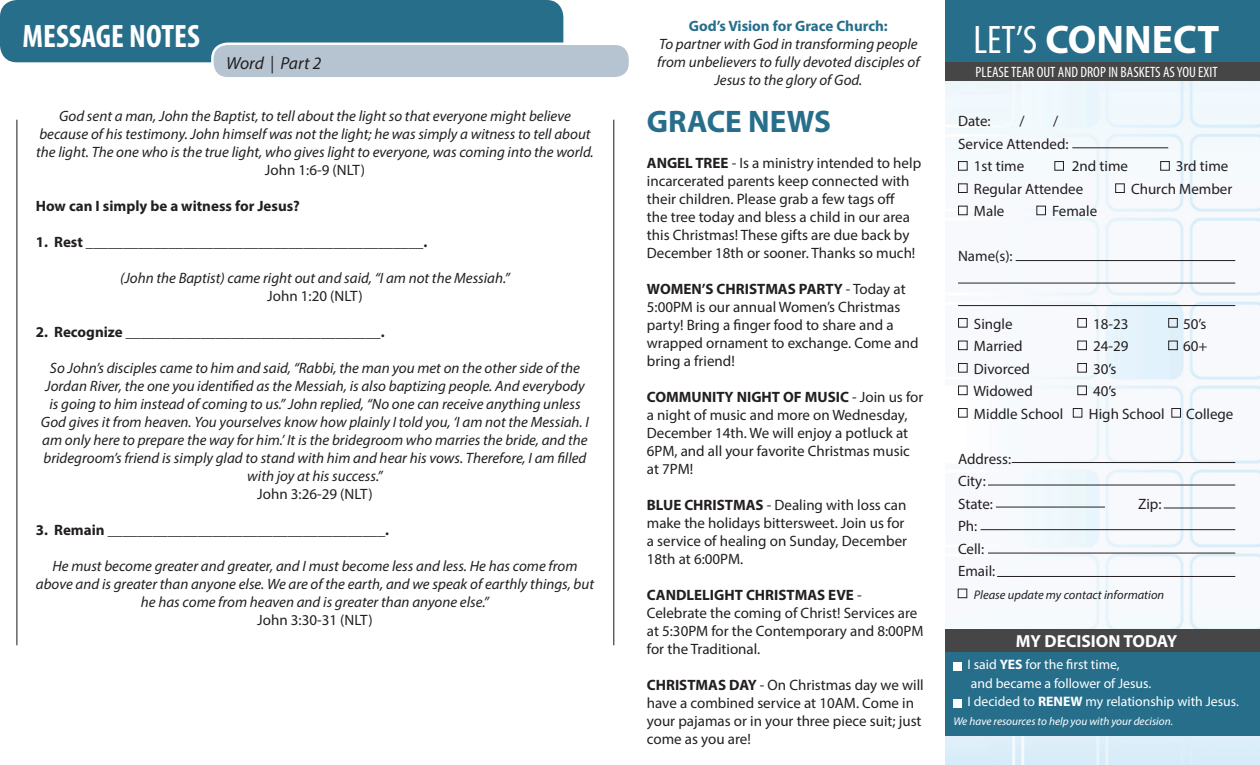
<style>
.page{position:relative;width:1260px;height:765px;background:#fff}
.page>*{position:absolute;margin:0;border:0;box-sizing:border-box;transform-origin:0 0}
.t1{font:700 40px "Myriad Pro";color:#fff}
.t2{font:700 condensed 32.5px "Myriad Pro";color:#fff}
.t3{font:700 31.25px "Myriad Pro";color:#276e8b}
.t4{font:700 17.5px "Myriad Pro";color:#fff}
.t5{font:italic 17.5px "Myriad Pro";letter-spacing:-.005em;color:#231f20}
.t6{font:15px/18px "Myriad Pro";color:#231f20}
.t7{font:italic 15px/18px "Myriad Pro";color:#231f20;text-align:center}
.t8{font:700 15px "Myriad Pro";color:#231f20}
.t9{font:condensed 15px "Myriad Pro";color:#fff}
.t10{font:700 15px "Myriad Pro";color:#276e8b}
.t11{font:13.75px "Myriad Pro";color:#fff}
.t12{font:italic 12.5px "Myriad Pro";color:#231f20}
.t13{font:italic 11.25px "Myriad Pro";color:#fff}
.s1{font-weight:700}
.s2{font-weight:400;font-stretch:condensed}
</style>
<div class="page">
<img style="left:945px;top:80px;width:315px;height:685px">
<div style="left:945px;top:0;width:315px;height:62px;background:#276e8b"></div>
<div style="left:945px;top:62px;width:315px;height:18px;background:#464647"></div>
<hr style="left:1016px;top:260px;width:219px;height:1px;background:#231f20">
<hr style="left:958px;top:283px;width:277px;height:1px;background:#231f20">
<hr style="left:958px;top:305px;width:277px;height:1px;background:#231f20">
<div style="left:958px;top:183px;width:10px;height:10px;border:1px solid #231f20"></div>
<div style="left:958px;top:341px;width:10px;height:9px;border:1px solid #231f20"></div>
<div style="left:1077px;top:341px;width:10px;height:9px;border:1px solid #231f20"></div>
<div style="left:1168px;top:341px;width:10px;height:9px;border:1px solid #231f20"></div>
<div style="left:1115px;top:183px;width:10px;height:10px;border:1px solid #231f20"></div>
<div style="left:958px;top:206px;width:10px;height:9px;border:1px solid #231f20"></div>
<div style="left:958px;top:363px;width:10px;height:10px;border:1px solid #231f20"></div>
<div style="left:1077px;top:363px;width:10px;height:10px;border:1px solid #231f20"></div>
<div style="left:958px;top:386px;width:10px;height:9px;border:1px solid #231f20"></div>
<div style="left:958px;top:408px;width:10px;height:10px;border:1px solid #231f20"></div>
<div style="left:958px;top:589px;width:9px;height:9px;border:1px solid #231f20"></div>
<div style="left:1073px;top:408px;width:9px;height:10px;border:1px solid #231f20"></div>
<div style="left:1171px;top:408px;width:10px;height:10px;border:1px solid #231f20"></div>
<div style="left:1077px;top:386px;width:10px;height:9px;border:1px solid #231f20"></div>
<div style="left:1036px;top:206px;width:10px;height:9px;border:1px solid #231f20"></div>
<div style="left:958px;top:161px;width:10px;height:10px;border:1px solid #231f20"></div>
<div style="left:958px;top:318px;width:10px;height:10px;border:1px solid #231f20"></div>
<div style="left:1077px;top:318px;width:10px;height:10px;border:1px solid #231f20"></div>
<div style="left:1168px;top:318px;width:10px;height:10px;border:1px solid #231f20"></div>
<div style="left:1054px;top:161px;width:10px;height:10px;border:1px solid #231f20"></div>
<div style="left:1160px;top:161px;width:10px;height:10px;border:1px solid #231f20"></div>
<hr style="left:1072px;top:147px;width:96px;height:1px;background:#231f20">
<hr style="left:1012px;top:462px;width:223px;height:1px;background:#231f20">
<hr style="left:988px;top:485px;width:247px;height:1px;background:#231f20">
<hr style="left:996px;top:507px;width:109px;height:1px;background:#231f20">
<hr style="left:1164px;top:508px;width:71px;height:1px;background:#231f20">
<hr style="left:981px;top:529px;width:254px;height:1px;background:#231f20">
<hr style="left:988px;top:553px;width:247px;height:1px;background:#231f20">
<hr style="left:997px;top:576px;width:238px;height:1px;background:#231f20">
<div style="left:945px;top:652px;width:315px;height:84px;background:#276e8b"></div>
<div style="left:945px;top:629px;width:315px;height:23px;background:#464647"></div>
<div style="left:953px;top:662px;width:9px;height:9px;background:#fff"></div>
<div style="left:953px;top:699px;width:9px;height:9px;background:#fff"></div>
<div style="left:0;top:0;width:563px;height:62px;background:#276e8b;border-radius:17px"></div>
<div style="left:212px;top:44px;width:418px;height:34px;background:#b6c4d1;border-radius:15px"></div>
<div style="left:211px;top:43px;width:420px;height:37px;border:2px solid #fff;border-radius:15px"></div>
<hr style="left:16px;top:120px;width:2px;height:525px;background:#464647">
<hr style="left:613px;top:120px;width:1px;height:525px;background:#464647">
<p class="t2" style="left:22px;top:16px;width:179px">MESSAGE NOTES</p>
<p class="t5" style="left:226px;top:52px;width:97px">Word | Part 2</p>
<p class="t7" style="left:36px;top:107px;width:559px">God sent a man, John the Baptist, to tell about the light so that everyone might believe because of his testimony. John himself was not the light; he was simply a witness to tell about the light. The one who is the true light, who gives light to everyone, was coming into the world.</p>
<p class="t6" style="left:265px;top:161px;width:102px">John 1:6-9 (NLT)</p>
<p class="t8" style="left:36px;top:197px;width:266px">How can I simply be a witness for Jesus?</p>
<p class="t8" style="left:36px;top:233px;width:393px">1. Rest _____________________________________________.</p>
<p class="t7" style="left:120px;top:269px;width:391px">(John the Baptist) came right out and said, “I am not the Messiah.”</p>
<p class="t6" style="left:267px;top:287px;width:97px">John 1:20 (NLT)</p>
<p class="t8" style="left:36px;top:323px;width:350px">2. Recognize __________________________________.</p>
<p class="t7" style="left:41px;top:359px;width:550px">So John’s disciples came to him and said, “Rabbi, the man you met on the other side of the Jordan River, the one you identified as the Messiah, is also baptizing people. And everybody is going to him instead of coming to us.” John replied, “No one can receive anything unless God gives it from heaven. You yourselves know how plainly I told you, ‘I am not the Messiah. I am only here to prepare the way for him.’ It is the bridegroom who marries the bride, and the bridegroom’s friend is simply glad to stand with him and hear his vows. Therefore, I am filled with joy at his success.”</p>
<p class="t6" style="left:257px;top:485px;width:117px">John 3:26-29 (NLT)</p>
<p class="t8" style="left:36px;top:521px;width:355px">3. Remain _____________________________________.</p>
<p class="t7" style="left:36px;top:557px;width:560px">He must become greater and greater, and I must become less and less. He has come from above and is greater than anyone else. We are of the earth, and we speak of earthly things, but he has come from heaven and is greater than anyone else.”</p>
<p class="t6" style="left:257px;top:611px;width:117px">John 3:30-31 (NLT)</p>
<p class="t10" style="left:689px;top:16px;width:200px">God’s Vision for Grace Church:</p>
<p class="t7" style="left:657px;top:35px;width:264px">To partner with God in transforming people from unbelievers to fully devoted disciples of<br>Jesus to the glory of God.</p>
<p class="t3" style="left:647px;top:101px;width:186px">GRACE NEWS</p>
<p class="t6" style="left:647px;top:154px;width:276px"><span class="s1">ANGEL TREE</span> - Is a ministry intended to help incarcerated parents keep connected with their children. Please grab a few tags off<br>the tree today and bless a child in our area this Christmas! These gifts are due back by December 18th or sooner. Thanks so much!</p>
<p class="t6" style="left:647px;top:280px;width:273px"><span class="s1">WOMEN’S CHRISTMAS PARTY</span> - Today at 5:00PM is our annual Women’s Christmas party! Bring a finger food to share and a wrapped ornament to exchange. Come and bring a friend!</p>
<p class="t6" style="left:647px;top:388px;width:278px"><span class="s1">COMMUNITY NIGHT OF MUSIC</span> - Join us for a night of music and more on Wednesday,<br>December 14th. We will enjoy a potluck at<br>6PM, and all your favorite Christmas music at 7PM!</p>
<p class="t6" style="left:647px;top:496px;width:262px"><span class="s1">BLUE CHRISTMAS</span> - Dealing with loss can make the holidays bittersweet. Join us for a service of healing on Sunday, December 18th at 6:00PM.</p>
<p class="t6" style="left:647px;top:586px;width:278px"><span class="s1">CANDLELIGHT CHRISTMAS EVE</span> - Celebrate the coming of Christ! Services are at 5:30PM for the Contemporary and 8:00PM for the Traditional.</p>
<p class="t6" style="left:647px;top:676px;width:278px"><span class="s1">CHRISTMAS DAY</span> - On Christmas day we will have a combined service at 10AM. Come in your pajamas or in your three piece suit; just come as you are!</p>
<p class="t1" style="left:973px;top:14px;width:247px"><span class="s2">LET’S</span> CONNECT</p>
<p class="t9" style="left:976px;top:63px;width:244px">PLEASE TEAR OUT AND DROP IN BASKETS AS YOU EXIT</p>
<p class="t6" style="left:958px;top:112px;width:34px">Date:</p>
<p class="t6" style="left:1019px;top:112px;width:7px">/</p>
<p class="t6" style="left:1053px;top:112px;width:7px">/</p>
<p class="t6" style="left:958px;top:135px;width:112px">Service Attended:</p>
<p class="t6" style="left:974px;top:157px;width:52px">1st time</p>
<p class="t6" style="left:1072px;top:157px;width:58px">2nd time</p>
<p class="t6" style="left:1176px;top:157px;width:54px">3rd time</p>
<p class="t6" style="left:974px;top:180px;width:111px">Regular Attendee</p>
<p class="t6" style="left:1131px;top:180px;width:103px">Church Member</p>
<p class="t6" style="left:974px;top:202px;width:32px">Male</p>
<p class="t6" style="left:1052px;top:202px;width:47px">Female</p>
<p class="t6" style="left:958px;top:247px;width:56px">Name(s):</p>
<p class="t6" style="left:974px;top:315px;width:40px">Single</p>
<p class="t6" style="left:1093px;top:315px;width:37px">18-23</p>
<p class="t6" style="left:1183px;top:315px;width:25px">50’s</p>
<p class="t6" style="left:974px;top:337px;width:50px">Married</p>
<p class="t6" style="left:1093px;top:337px;width:37px">24-29</p>
<p class="t6" style="left:1183px;top:337px;width:26px">60+</p>
<p class="t6" style="left:974px;top:360px;width:58px">Divorced</p>
<p class="t6" style="left:1093px;top:360px;width:25px">30’s</p>
<p class="t6" style="left:973px;top:382px;width:61px">Widowed</p>
<p class="t6" style="left:1093px;top:382px;width:25px">40’s</p>
<p class="t6" style="left:974px;top:405px;width:91px">Middle School</p>
<p class="t6" style="left:1089px;top:405px;width:77px">High School</p>
<p class="t6" style="left:1186px;top:405px;width:49px">College</p>
<p class="t6" style="left:958px;top:450px;width:55px">Address:</p>
<p class="t6" style="left:958px;top:472px;width:29px">City:</p>
<p class="t6" style="left:958px;top:495px;width:36px">State:</p>
<p class="t6" style="left:1138px;top:495px;width:25px">Zip:</p>
<p class="t6" style="left:958px;top:517px;width:21px">Ph:</p>
<p class="t6" style="left:958px;top:540px;width:28px">Cell:</p>
<p class="t6" style="left:958px;top:562px;width:39px">Email:</p>
<p class="t12" style="left:974px;top:587px;width:192px">Please update my contact information</p>
<p class="t4" style="left:1016px;top:629px;width:163px">MY DECISION TODAY</p>
<p class="t11" style="left:968px;top:656px;width:154px">I said <span class="s1">YES</span> for the first time,</p>
<p class="t11" style="left:971px;top:675px;width:182px">and became a follower of Jesus.</p>
<p class="t11" style="left:968px;top:693px;width:273px">I decided to <span class="s1">RENEW</span> my relationship with Jesus.</p>
<p class="t13" style="left:953px;top:714px;width:221px">We have resources to help you with your decision.</p>
</div>
